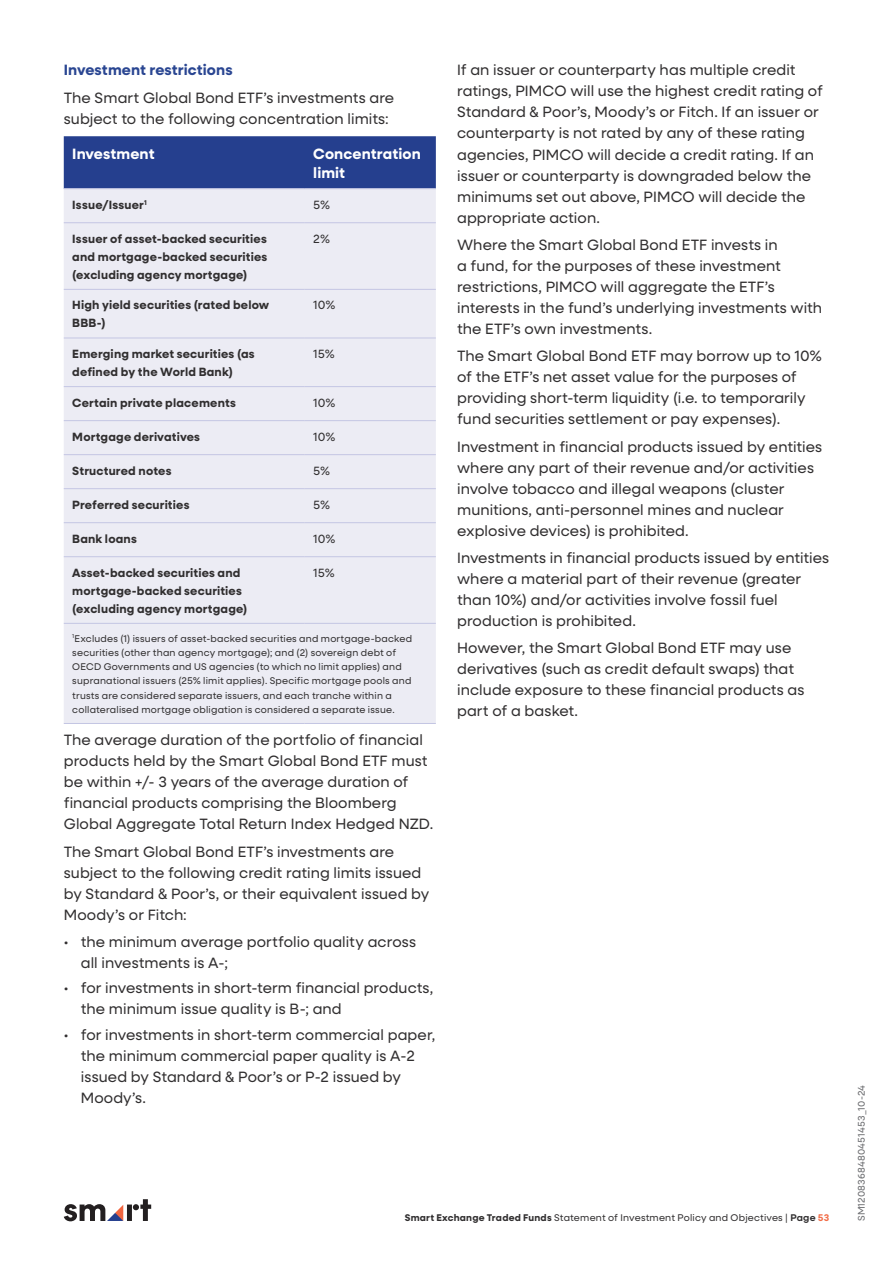
<style>
.page{position:relative;width:893px;height:1263px;background:#fff}
.page>*{position:absolute;margin:0;border:0;box-sizing:border-box;transform-origin:0 0}
.Smart_Body_Copy{font:15px/21px "Neulis Sans";letter-spacing:.005em;color:#312f30}
.Table_Subheading_-_level_2{font:700 15px/19.5px "Neulis Sans";letter-spacing:.01em;color:#fff}
.Smart_Subheading_-_level_4{font:700 15px "Neulis Sans";letter-spacing:.005em;color:#2a4692}
.Table_Body_Copy{font:700 12px/18px "Neulis Sans";letter-spacing:.015em;color:#312f30}
.Table_Body_Copy-2{font:12px "Neulis Sans";letter-spacing:.015em;color:#312f30}
.Smart_Disclaimers{font:9.75px/14.2px "Neulis Sans";letter-spacing:.02em;color:#312f30}
.Smart_Disclaimers-2{font:9.75px "Neulis Sans";letter-spacing:.025em;color:#6c6d70}
.s1{font-weight:700}
.s2{font-weight:600}
.s3{font-weight:600;color:#f26d48}
</style>
<div class="page">
<svg style="left:64px;top:1199px;width:87px;height:22px"></svg>
<div style="left:64px;top:136px;width:372px;height:52px;background:#253f8e"></div>
<div style="left:64px;top:189px;width:372px;height:534px;background:#ececf4"></div>
<hr style="left:64px;top:188px;width:241px;height:1px;background:#c4c6e3">
<hr style="left:305px;top:188px;width:131px;height:1px;background:#c4c6e3">
<hr style="left:64px;top:222px;width:241px;height:1px;background:#c4c6e3">
<hr style="left:305px;top:222px;width:131px;height:1px;background:#c4c6e3">
<hr style="left:64px;top:289px;width:241px;height:1px;background:#c4c6e3">
<hr style="left:305px;top:289px;width:131px;height:1px;background:#c4c6e3">
<hr style="left:64px;top:338px;width:241px;height:1px;background:#c4c6e3">
<hr style="left:305px;top:338px;width:131px;height:1px;background:#c4c6e3">
<hr style="left:64px;top:386px;width:241px;height:1px;background:#c4c6e3">
<hr style="left:305px;top:386px;width:131px;height:1px;background:#c4c6e3">
<hr style="left:64px;top:420px;width:241px;height:1px;background:#c4c6e3">
<hr style="left:305px;top:420px;width:131px;height:1px;background:#c4c6e3">
<hr style="left:64px;top:454px;width:241px;height:1px;background:#c4c6e3">
<hr style="left:305px;top:454px;width:131px;height:1px;background:#c4c6e3">
<hr style="left:64px;top:488px;width:241px;height:1px;background:#c4c6e3">
<hr style="left:305px;top:488px;width:131px;height:1px;background:#c4c6e3">
<hr style="left:64px;top:522px;width:241px;height:1px;background:#c4c6e3">
<hr style="left:305px;top:522px;width:131px;height:1px;background:#c4c6e3">
<hr style="left:64px;top:556px;width:241px;height:1px;background:#c4c6e3">
<hr style="left:305px;top:556px;width:131px;height:1px;background:#c4c6e3">
<hr style="left:64px;top:623px;width:241px;height:1px;background:#c4c6e3">
<hr style="left:305px;top:623px;width:131px;height:1px;background:#c4c6e3">
<hr style="left:64px;top:723px;width:241px;height:1px;background:#c4c6e3">
<hr style="left:305px;top:723px;width:131px;height:1px;background:#c4c6e3">
<p class="Smart_Subheading_-_level_4" style="left:64px;top:59px;width:170px">Investment restrictions</p>
<p class="Smart_Body_Copy" style="left:64px;top:86px;width:332px">The Smart Global Bond ETF’s investments are subject to the following concentration limits:</p>
<p class="Table_Subheading_-_level_2" style="left:72px;top:143px;width:84px">Investment</p>
<p class="Table_Subheading_-_level_2" style="left:313px;top:143px;width:109px">Concentration limit</p>
<p class="Table_Body_Copy" style="left:72px;top:195px;width:76px">Issue/Issuer<sup>1</sup></p>
<p class="Table_Body_Copy-2" style="left:313px;top:196px;width:18px">5%</p>
<p class="Table_Body_Copy" style="left:72px;top:229px;width:197px;text-align:justify">Issuer of asset-backed securities and mortgage-backed securities (excluding agency mortgage)</p>
<p class="Table_Body_Copy-2" style="left:313px;top:230px;width:18px">2%</p>
<p class="Table_Body_Copy" style="left:72px;top:296px;width:199px">High yield securities (rated below<br>BBB-)</p>
<p class="Table_Body_Copy-2" style="left:313px;top:297px;width:24px">10%</p>
<p class="Table_Body_Copy" style="left:72px;top:344px;width:184px">Emerging market securities (as defined by the World Bank)</p>
<p class="Table_Body_Copy-2" style="left:313px;top:345px;width:23px">15%</p>
<p class="Table_Body_Copy" style="left:72px;top:393px;width:165px">Certain private placements</p>
<p class="Table_Body_Copy-2" style="left:313px;top:394px;width:24px">10%</p>
<p class="Table_Body_Copy" style="left:72px;top:427px;width:129px">Mortgage derivatives</p>
<p class="Table_Body_Copy-2" style="left:313px;top:428px;width:24px">10%</p>
<p class="Table_Body_Copy" style="left:72px;top:461px;width:101px">Structured notes</p>
<p class="Table_Body_Copy-2" style="left:313px;top:462px;width:18px">5%</p>
<p class="Table_Body_Copy" style="left:72px;top:495px;width:119px">Preferred securities</p>
<p class="Table_Body_Copy-2" style="left:313px;top:496px;width:18px">5%</p>
<p class="Table_Body_Copy" style="left:72px;top:529px;width:66px">Bank loans</p>
<p class="Table_Body_Copy-2" style="left:313px;top:530px;width:24px">10%</p>
<p class="Table_Body_Copy" style="left:72px;top:563px;width:177px">Asset-backed securities and mortgage-backed securities (excluding agency mortgage)</p>
<p class="Table_Body_Copy-2" style="left:313px;top:564px;width:23px">15%</p>
<p class="Smart_Disclaimers" style="left:72px;top:630px;width:341px"><sup>1</sup>Excludes (1) issuers of asset-backed securities and mortgage-backed securities (other than agency mortgage); and (2) sovereign debt of OECD Governments and US agencies (to which no limit applies) and supranational issuers (25% limit applies). Specific mortgage pools and trusts are considered separate issuers, and each tranche within a collateralised mortgage obligation is considered a separate issue.</p>
<p class="Smart_Body_Copy" style="left:64px;top:729px;width:371px">The average duration of the portfolio of financial products held by the Smart Global Bond ETF must be within +/- 3 years of the average duration of financial products comprising the Bloomberg Global Aggregate Total Return Index Hedged NZD.</p>
<p class="Smart_Body_Copy" style="left:64px;top:840px;width:367px">The Smart Global Bond ETF’s investments are subject to the following credit rating limits issued by Standard &amp; Poor’s, or their equivalent issued by Moody’s or Fitch:</p>
<p class="Smart_Body_Copy" style="left:81px;top:930px;width:337px;text-indent:-17px">• the minimum average portfolio quality across all investments is A-;</p>
<p class="Smart_Body_Copy" style="left:81px;top:977px;width:354px;text-indent:-17px">• for investments in short-term financial products, the minimum issue quality is B-; and</p>
<p class="Smart_Body_Copy" style="left:81px;top:1023px;width:356px;text-indent:-17px">• for investments in short-term commercial paper, the minimum commercial paper quality is A-2 issued by Standard &amp; Poor’s or P-2 issued by Moody’s.</p>
<p class="Smart_Body_Copy" style="left:457px;top:59px;width:367px">If an issuer or counterparty has multiple credit ratings, PIMCO will use the highest credit rating of Standard &amp; Poor’s, Moody’s or Fitch. If an issuer or counterparty is not rated by any of these rating agencies, PIMCO will decide a credit rating. If an issuer or counterparty is downgraded below the minimums set out above, PIMCO will decide the appropriate action.</p>
<p class="Smart_Body_Copy" style="left:457px;top:233px;width:367px">Where the Smart Global Bond ETF invests in<br>a fund, for the purposes of these investment restrictions, PIMCO will aggregate the ETF’s interests in the fund’s underlying investments with the ETF’s own investments.</p>
<p class="Smart_Body_Copy" style="left:457px;top:345px;width:366px">The Smart Global Bond ETF may borrow up to 10% of the ETF’s net asset value for the purposes of providing short-term liquidity (i.e. to temporarily fund securities settlement or pay expenses).</p>
<p class="Smart_Body_Copy" style="left:457px;top:435px;width:367px">Investment in financial products issued by entities where any part of their revenue and/or activities involve tobacco and illegal weapons (cluster munitions, anti-personnel mines and nuclear explosive devices) is prohibited.</p>
<p class="Smart_Body_Copy" style="left:457px;top:546px;width:374px">Investments in financial products issued by entities where a material part of their revenue (greater than 10%) and/or activities involve fossil fuel production is prohibited.</p>
<p class="Smart_Body_Copy" style="left:457px;top:637px;width:349px">However, the Smart Global Bond ETF may use derivatives (such as credit default swaps) that include exposure to these financial products as part of a basket.</p>
<p class="Smart_Disclaimers" style="left:405px;top:1210px;width:426px"><span class="s1">Smart Exchange Traded Funds</span> Statement of Investment Policy and Objectives | <span class="s2">Page</span> <span class="s3">53</span></p>
<p class="Smart_Disclaimers-2" style="left:855px;top:1221px;width:138px;rotate:-90deg">SM1208368480451453_10-24</p>
</div>
